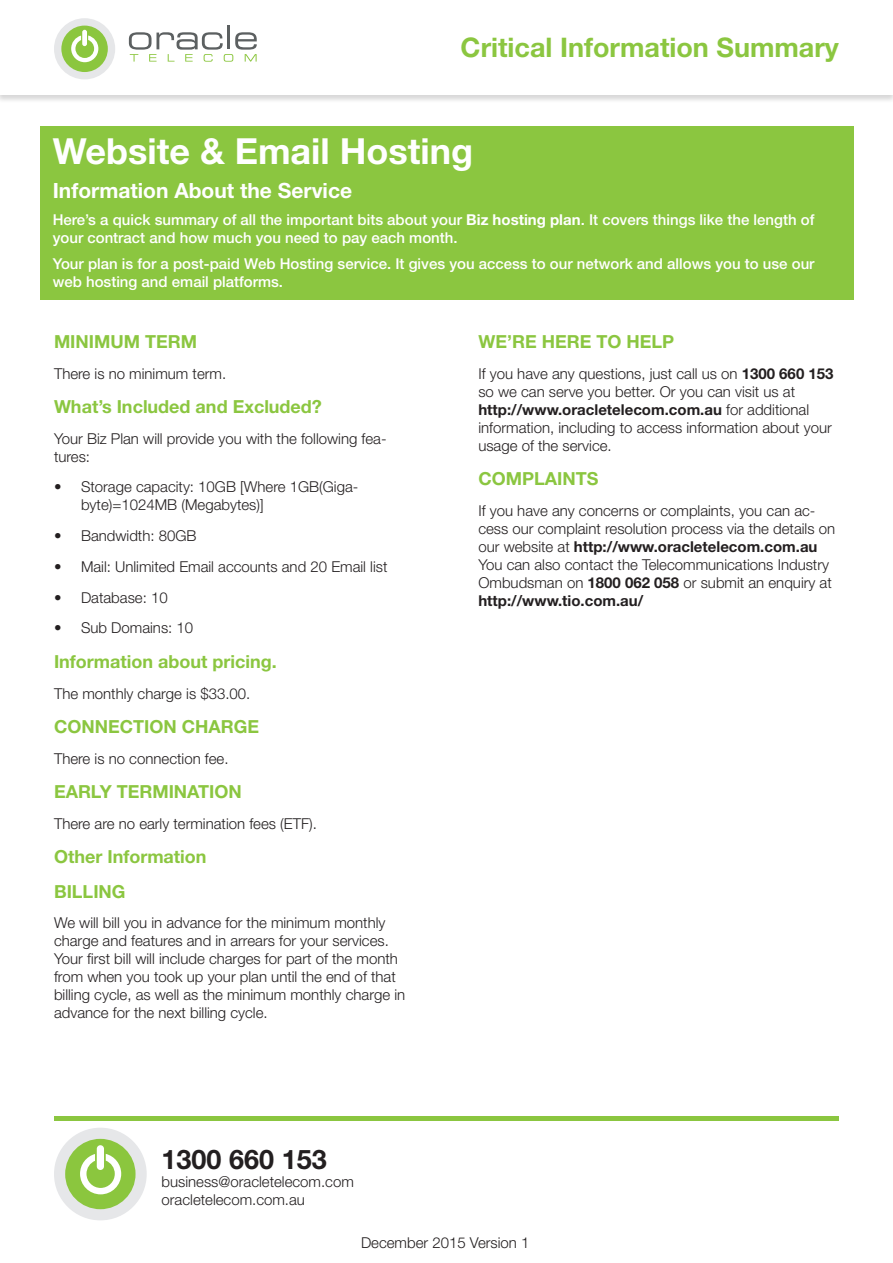
<style>
.page{position:relative;width:893px;height:1263px;background:#fff}
.page>*{position:absolute;margin:0;border:0;box-sizing:border-box;transform-origin:0 0}
.t1{font:700 36px "Helvetica Neue LT Std";color:#fff}
.t2{font:700 27px "Helvetica Neue LT Std";color:#8bc640}
.t3{font:700 27px "Helvetica Neue LT Std";color:#231f20}
.t4{font:700 21px "Helvetica Neue LT Std";color:#fff}
.t5{font:700 18px/34.3px "Helvetica Neue LT Std";color:#8bc640}
.t6{font:300 15px/18px "Helvetica Neue LT Std";color:#231f20}
.t7{font:500 15px/18px "Helvetica Neue LT Std";color:#fff}
.s1{font-weight:700}
</style>
<div class="page">
<div style="left:0;top:0;width:893px;height:103px;background:#231f20;opacity:.18"></div>
<div style="left:0;top:0;width:893px;height:95px;background:#fff"></div>
<hr style="left:227px;top:26px;width:3px;height:23px;background:#5c6061">
<svg style="left:129px;top:32px;width:128px;height:30px"></svg>
<div style="left:54px;top:18px;width:61px;height:61px;background:#e6e7e9;border-radius:50%"></div>
<div style="left:61px;top:26px;width:47px;height:46px;background:#8bc63e;border-radius:50%"></div>
<svg style="left:71px;top:30px;width:27px;height:32px"></svg>
<hr style="left:54px;top:1116px;width:785px;height:4px;background:#8bc640">
<div style="left:54px;top:1128px;width:93px;height:92px;background:#e6e7e9;border-radius:50%"></div>
<div style="left:65px;top:1139px;width:71px;height:70px;background:#8bc63e;border-radius:50%"></div>
<svg style="left:80px;top:1145px;width:41px;height:49px"></svg>
<div style="left:40px;top:126px;width:813px;height:174px;background:#8bc640"></div>
<h2 class="t2" style="left:461px;top:30px;width:380px">Critical Information Summary</h2>
<h1 class="t1" style="left:53px;top:129px;width:422px">Website &amp; Email Hosting</h1>
<h3 class="t4" style="left:53px;top:178px;width:301px">Information About the Service</h3>
<p class="t7" style="left:53px;top:210px;width:763px">Here’s a quick summary of all the important bits about your <span class="s1">Biz hosting plan</span>. It covers things like the length of your contract and how much you need to pay each month.</p>
<p class="t7" style="left:53px;top:255px;width:763px">Your plan is for a post-paid Web Hosting service. It gives you access to our network and allows you to use our web hosting and email platforms.</p>
<p class="t5" style="left:54px;top:324px;width:145px">MINIMUM TERM</p>
<p class="t6" style="left:54px;top:364px;width:174px">There is no minimum term.</p>
<p class="t5" style="left:54px;top:389px;width:269px">What’s Included and Excluded?</p>
<p class="t6" style="left:54px;top:429px;width:334px">Your Biz Plan will provide you with the following fea&shy;tures:</p>
<p class="t6" style="left:81px;top:478px;width:279px;text-indent:-27px">• Storage capacity: 10GB [Where 1GB(Giga&shy;byte)=1024MB (Megabytes)]</p>
<p class="t6" style="left:54px;top:526px;width:144px">• Bandwidth: 80GB</p>
<p class="t6" style="left:54px;top:557px;width:335px">• Mail: Unlimited Email accounts and 20 Email list</p>
<p class="t6" style="left:54px;top:588px;width:115px">• Database: 10</p>
<p class="t6" style="left:54px;top:619px;width:141px">• Sub Domains: 10</p>
<p class="t5" style="left:54px;top:644px;width:224px">Information about pricing.</p>
<p class="t6" style="left:54px;top:684px;width:198px">The monthly charge is $33.00.</p>
<p class="t5" style="left:54px;top:709px;width:207px">CONNECTION CHARGE</p>
<p class="t6" style="left:54px;top:749px;width:176px">There is no connection fee.</p>
<p class="t5" style="left:54px;top:774px;width:189px">EARLY TERMINATION</p>
<p class="t6" style="left:54px;top:814px;width:264px">There are no early termination fees (ETF).</p>
<p class="t5" style="left:54px;top:839px;width:154px">Other Information<br>BILLING</p>
<p class="t6" style="left:54px;top:913px;width:353px">We will bill you in advance for the minimum monthly charge and features and in arrears for your services.<br>Your first bill will include charges for part of the month from when you took up your plan until the end of that billing cycle, as well as the minimum monthly charge in advance for the next billing cycle.</p>
<h2 class="t3" style="left:162px;top:1143px;width:167px">1300 660 153</h2>
<p class="t6" style="left:162px;top:1172px;width:194px">business@oracletelecom.com oracletelecom.com.au</p>
<p class="t5" style="left:478px;top:324px;width:197px">WE’RE HERE TO HELP</p>
<p class="t6" style="left:478px;top:364px;width:357px">If you have any questions, just call us on <span class="s1">1300 660 153 </span>so we can serve you better. Or you can visit us at <span class="s1">http://www.oracletelecom.com.au</span> for additional information, including to access information about your usage of the service.</p>
<p class="t5" style="left:478px;top:461px;width:122px">COMPLAINTS</p>
<p class="t6" style="left:478px;top:501px;width:358px">If you have any concerns or complaints, you can ac&shy;cess our complaint resolution process via the details on our website at <span class="s1">http://www.oracletelecom.com.au </span>You can also contact the Telecommunications Industry Ombudsman on <span class="s1">1800 062 058</span> or submit an enquiry at <span class="s1">http://www.tio.com.au/</span></p>
<p class="t6" style="left:361px;top:1233px;width:170px">December 2015 Version 1</p>
</div>
